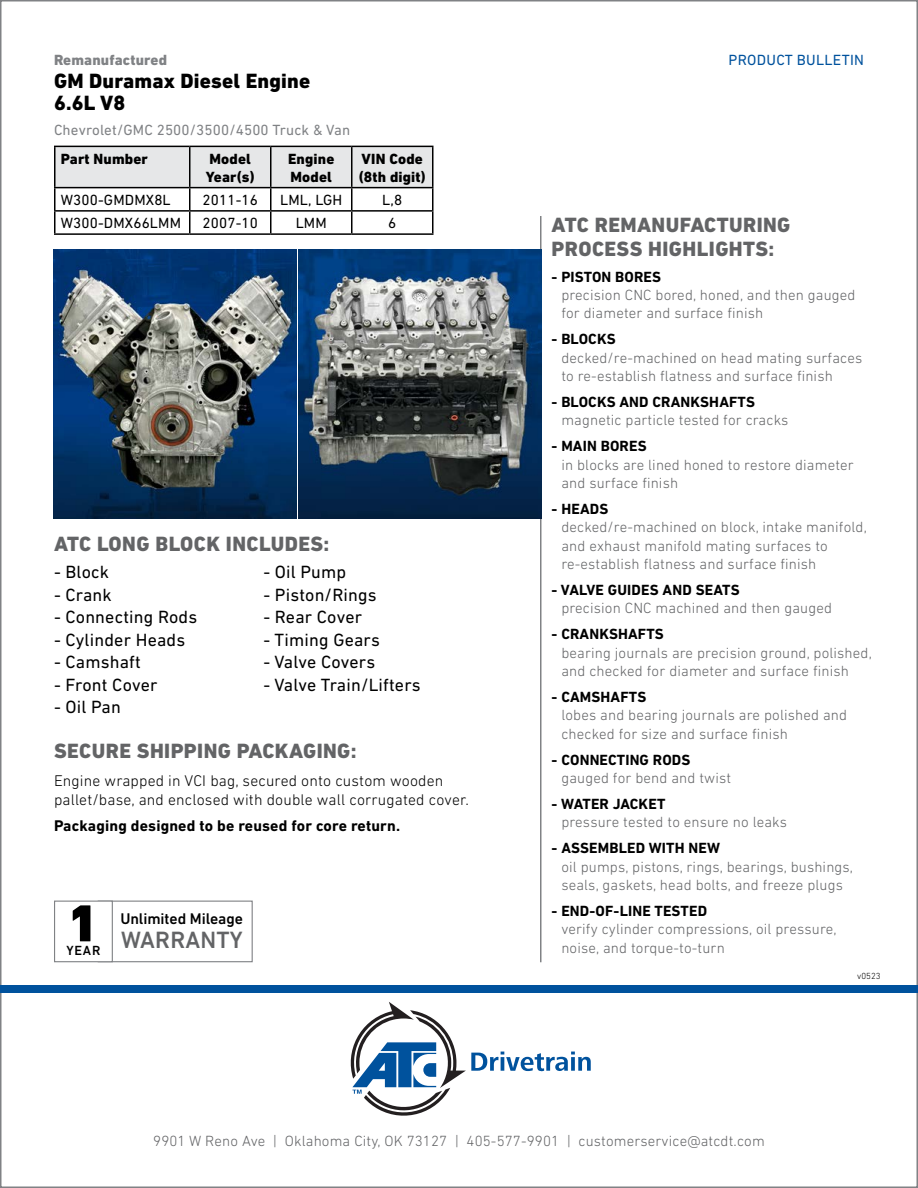
<style>
.page{position:relative;width:918px;height:1188px;background:#fff}
.page>*{position:absolute;margin:0;border:0;box-sizing:border-box;transform-origin:0 0}
.t1{font:500 24px "DIN Next LT Pro";letter-spacing:.01em;color:#636466}
.t2{font:800 21px/24px "DIN Next LT Pro";letter-spacing:.02em;color:#636466}
.t3{font:800 21px/22.5px "DIN Next LT Pro";letter-spacing:.01em;color:#000}
.t4{font:18px "DIN Next LT Pro";letter-spacing:.01em;color:#000}
.t5{font:300 15.75px/19.5px "DIN Next LT Pro";letter-spacing:.01em;color:#000}
.t6{font:700 15.75px "DIN Next LT Pro";letter-spacing:.01em;color:#000}
.t7{font:500 15.75px "DIN Next LT Pro";letter-spacing:-.005em;color:#000}
.t8{font:300 15px/18.3px "DIN Next LT Pro";letter-spacing:.01em;color:#636466}
.t9{font:700 15px "DIN Next LT Pro";letter-spacing:.01em;color:#000}
.t10{font:15px "DIN Next LT Pro";letter-spacing:.01em;color:#000}
.t11{font:800 15px/18px "DIN Next LT Pro";letter-spacing:.01em;color:#000}
.t12{font:15px "DIN Next LT Pro";letter-spacing:.01em;color:#808285}
.t13{font:15px "DIN Next LT Pro";letter-spacing:.02em;color:#00529d}
.t14{font:800 15px "DIN Next LT Pro";letter-spacing:.01em;color:#808285}
.t15{font:500 13.5px "DIN Next LT Pro";color:#000}
.t16{font:300 9px "DIN Next LT Pro";color:#000}
</style>
<div class="page">
<div style="left:0;top:986px;width:918px;height:7px;background:#00529d"></div>
<hr style="left:540px;top:216px;width:2px;height:746px;background:#808285">
<img style="left:54px;top:249px;width:243px;height:270px">
<img style="left:299px;top:249px;width:243px;height:270px">
<svg style="left:350px;top:1002px;width:241px;height:114px"></svg>
<div style="left:98px;top:901px;width:155px;height:61px;background:#fff;border:1px solid #808285"></div>
<div style="left:55px;top:901px;width:57px;height:61px;background:#fff"></div>
<div style="left:54px;top:901px;width:59px;height:61px;border:1px solid #808285"></div>
<hr style="left:54px;top:146px;width:136px;height:1px;background:#000">
<hr style="left:54px;top:147px;width:2px;height:40px;background:#000">
<hr style="left:352px;top:146px;width:82px;height:1px;background:#000">
<hr style="left:432px;top:147px;width:2px;height:40px;background:#000">
<hr style="left:54px;top:187px;width:136px;height:1px;background:#000">
<hr style="left:54px;top:188px;width:2px;height:22px;background:#000">
<hr style="left:352px;top:187px;width:82px;height:1px;background:#000">
<hr style="left:432px;top:188px;width:2px;height:22px;background:#000">
<hr style="left:54px;top:210px;width:136px;height:2px;background:#000">
<hr style="left:54px;top:212px;width:2px;height:21px;background:#000">
<hr style="left:352px;top:210px;width:82px;height:2px;background:#000">
<svg style="left:55px;top:146px;width:378px;height:87px"></svg>
<hr style="left:432px;top:212px;width:2px;height:21px;background:#000">
<hr style="left:54px;top:233px;width:136px;height:2px;background:#000">
<hr style="left:190px;top:233px;width:81px;height:2px;background:#000">
<hr style="left:271px;top:233px;width:81px;height:2px;background:#000">
<hr style="left:352px;top:233px;width:82px;height:2px;background:#000">
<p class="t14" style="left:54px;top:51px;width:115px">Remanufactured</p>
<h2 class="t3" style="left:54px;top:69px;width:258px">GM Duramax Diesel Engine<br>6.6L V8</h2>
<p class="t12" style="left:54px;top:121px;width:298px">Chevrolet/GMC 2500/3500/4500 Truck &amp; Van</p>
<p class="t11" style="left:61px;top:149px;width:89px">Part Number</p>
<p class="t11" style="left:206px;top:149px;width:50px">Model<br>Year(s)</p>
<p class="t11" style="left:288px;top:149px;width:48px">Engine<br>Model</p>
<p class="t11" style="left:359px;top:149px;width:68px">VIN Code (8th digit)</p>
<p class="t10" style="left:61px;top:191px;width:111px">W300-GMDMX8L</p>
<p class="t10" style="left:203px;top:191px;width:57px">2011-16</p>
<p class="t10" style="left:280px;top:191px;width:64px">LML, LGH</p>
<p class="t10" style="left:382px;top:191px;width:22px">L,8</p>
<p class="t10" style="left:61px;top:214px;width:122px">W300-DMX66LMM</p>
<p class="t10" style="left:203px;top:214px;width:57px">2007-10</p>
<p class="t10" style="left:296px;top:214px;width:33px">LMM</p>
<p class="t10" style="left:388px;top:214px;width:10px">6</p>
<h2 class="t2" style="left:54px;top:531px;width:277px">ATC LONG BLOCK INCLUDES:</h2>
<p class="t4" style="left:54px;top:562px;width:57px">- Block</p>
<p class="t4" style="left:54px;top:584px;width:59px">- Crank</p>
<p class="t4" style="left:54px;top:607px;width:145px">- Connecting Rods</p>
<p class="t4" style="left:54px;top:629px;width:133px">- Cylinder Heads</p>
<p class="t4" style="left:54px;top:652px;width:88px">- Camshaft</p>
<p class="t4" style="left:54px;top:674px;width:105px">- Front Cover</p>
<p class="t4" style="left:54px;top:697px;width:68px">- Oil Pan</p>
<p class="t4" style="left:263px;top:562px;width:84px">- Oil Pump</p>
<p class="t4" style="left:263px;top:584px;width:115px">- Piston/Rings</p>
<p class="t4" style="left:263px;top:607px;width:100px">- Rear Cover</p>
<p class="t4" style="left:263px;top:629px;width:118px">- Timing Gears</p>
<p class="t4" style="left:263px;top:652px;width:113px">- Valve Covers</p>
<p class="t4" style="left:263px;top:674px;width:159px">- Valve Train/Lifters</p>
<h2 class="t2" style="left:54px;top:739px;width:304px">SECURE SHIPPING PACKAGING:</h2>
<p class="t5" style="left:54px;top:770px;width:416px">Engine wrapped in VCI bag, secured onto custom wooden pallet/base, and enclosed with double wall corrugated cover.</p>
<p class="t6" style="left:54px;top:817px;width:348px">Packaging designed to be reused for core return.</p>
<h1 class="t1" style="left:68px;top:926px;width:176px"><sup>1</sup> WARRANTY</h1>
<p class="t15" style="left:66px;top:943px;width:36px">YEAR</p>
<p class="t7" style="left:120px;top:909px;width:124px">Unlimited Mileage</p>
<p class="t13" style="left:729px;top:51px;width:137px">PRODUCT BULLETIN</p>
<h2 class="t2" style="left:552px;top:213px;width:240px">ATC REMANUFACTURING<br>PROCESS HIGHLIGHTS:</h2>
<p class="t9" style="left:552px;top:268px;width:111px">- PISTON BORES</p>
<p class="t8" style="left:561px;top:286px;width:296px">precision CNC bored, honed, and then gauged for diameter and surface finish</p>
<p class="t9" style="left:552px;top:330px;width:65px">- BLOCKS</p>
<p class="t8" style="left:561px;top:348px;width:302px">decked/re-machined on head mating surfaces to re-establish flatness and surface finish</p>
<p class="t9" style="left:552px;top:393px;width:205px">- BLOCKS AND CRANKSHAFTS</p>
<p class="t8" style="left:561px;top:411px;width:229px">magnetic particle tested for cracks</p>
<p class="t9" style="left:552px;top:437px;width:97px">- MAIN BORES</p>
<p class="t8" style="left:561px;top:455px;width:294px">in blocks are lined honed to restore diameter and surface finish</p>
<p class="t9" style="left:552px;top:500px;width:58px">- HEADS</p>
<p class="t8" style="left:561px;top:518px;width:307px">decked/re-machined on block, intake manifold, and exhaust manifold mating surfaces to re-establish flatness and surface finish</p>
<p class="t9" style="left:552px;top:581px;width:190px">- VALVE GUIDES AND SEATS</p>
<p class="t8" style="left:561px;top:599px;width:272px">precision CNC machined and then gauged</p>
<p class="t9" style="left:552px;top:626px;width:114px">- CRANKSHAFTS</p>
<p class="t8" style="left:561px;top:643px;width:312px">bearing journals are precision ground, polished, and checked for diameter and surface finish</p>
<p class="t9" style="left:552px;top:688px;width:96px">- CAMSHAFTS</p>
<p class="t8" style="left:561px;top:706px;width:287px">lobes and bearing journals are polished and checked for size and surface finish</p>
<p class="t9" style="left:552px;top:751px;width:140px">- CONNECTING RODS</p>
<p class="t8" style="left:561px;top:769px;width:171px">gauged for bend and twist</p>
<p class="t9" style="left:552px;top:795px;width:115px">- WATER JACKET</p>
<p class="t8" style="left:561px;top:813px;width:227px">pressure tested to ensure no leaks</p>
<p class="t9" style="left:552px;top:840px;width:170px">- ASSEMBLED WITH NEW</p>
<p class="t8" style="left:561px;top:857px;width:293px">oil pumps, pistons, rings, bearings, bushings, seals, gaskets, head bolts, and freeze plugs</p>
<p class="t9" style="left:552px;top:902px;width:157px">- END-OF-LINE TESTED</p>
<p class="t8" style="left:561px;top:920px;width:277px">verify cylinder compressions, oil pressure, noise, and torque-to-turn</p>
<p class="t16" style="left:857px;top:971px;width:25px">v0523</p>
<p class="t8" style="left:153px;top:1132px;width:613px">9901 W Reno Ave | Oklahoma City, OK 73127 | 405-577-9901 | customerservice@atcdt.com</p>
</div>
